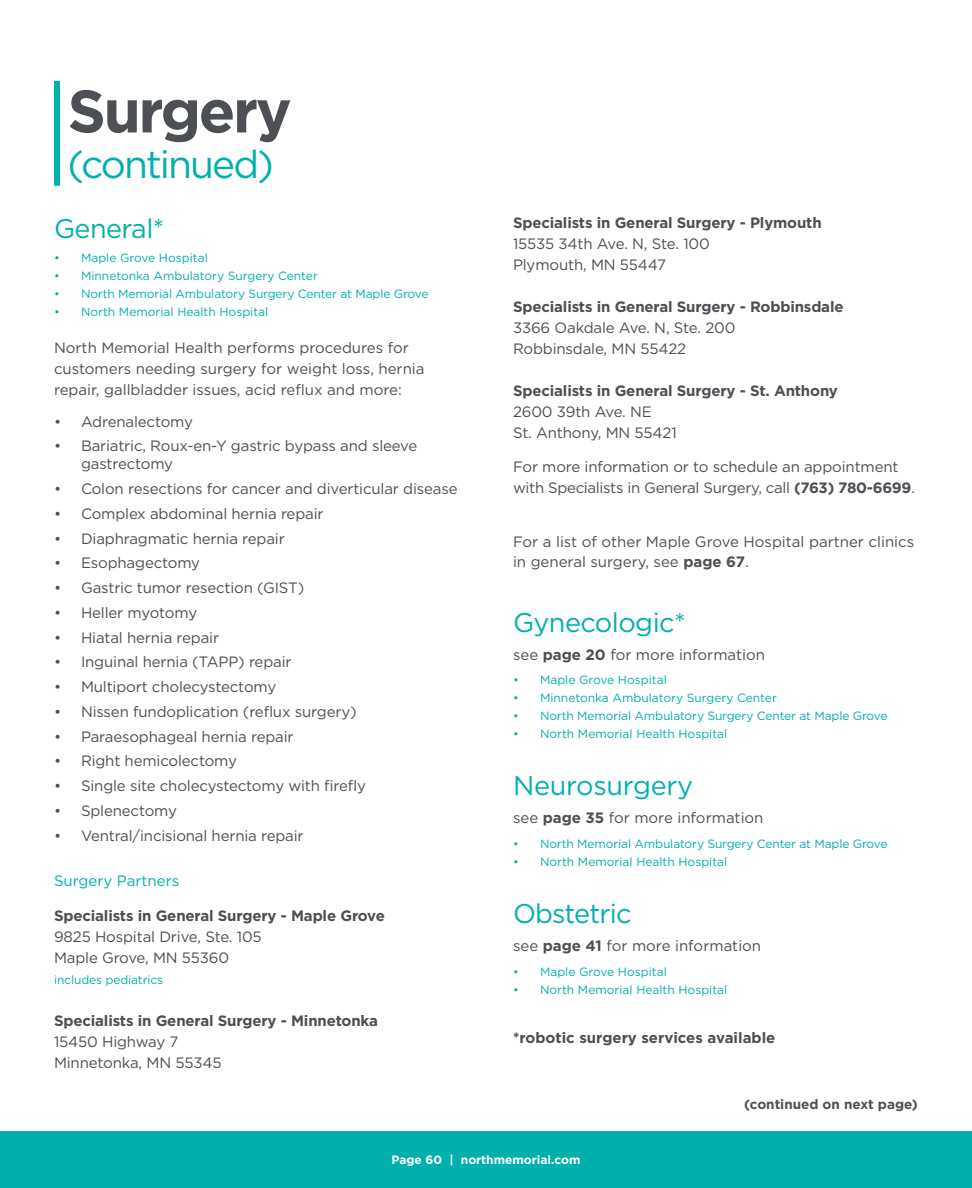
<style>
.page{position:relative;width:972px;height:1188px;background:#fff}
.page>*{position:absolute;margin:0;border:0;box-sizing:border-box;transform-origin:0 0}
.t1{font:700 60px "Gotham";letter-spacing:-.04em;color:#4c4f54}
.t2{font:38.85px "Gotham";letter-spacing:-.05em;color:#00b0ad}
.t3{font:27px "Gotham";letter-spacing:-.02em;color:#00b0ad}
.t4{font:15px/21px "Gotham";letter-spacing:-.01em;color:#4c4f54}
.t5{font:700 15px/21px "Gotham";letter-spacing:-.01em;color:#4c4f54}
.t6{font:15px "Gotham";color:#00b0ad}
.t7{font:700 13.5px "Gotham";color:#4c4f54}
.t8{font:12px "Gotham";color:#00b0ad}
.t9{font:700 12px "Gotham";color:#fff}
.s1{font-weight:700}
.s2{font-weight:400}
</style>
<div class="page">
<div style="left:0;top:1131px;width:972px;height:57px;background:#00b0ad"></div>
<div style="left:54px;top:81px;width:6px;height:105px;background:#00b0ad"></div>
<p class="t1" style="left:68px;top:71px;width:226px">Surgery</p>
<p class="t2" style="left:68px;top:140px;width:208px">(continued)</p>
<p class="t3" style="left:54px;top:211px;width:112px">General*</p>
<p class="t8" style="left:54px;top:250px;width:155px">• Maple Grove Hospital</p>
<p class="t8" style="left:54px;top:268px;width:265px">• Minnetonka Ambulatory Surgery Center</p>
<p class="t8" style="left:54px;top:286px;width:376px">• North Memorial Ambulatory Surgery Center at Maple Grove</p>
<p class="t8" style="left:54px;top:304px;width:216px">• North Memorial Health Hospital</p>
<p class="t4" style="left:54px;top:337px;width:372px">North Memorial Health performs procedures for customers needing surgery for weight loss, hernia repair, gallbladder issues, acid reflux and more:</p>
<p class="t4" style="left:54px;top:410px;width:141px">• Adrenalectomy</p>
<p class="t4" style="left:81px;top:437px;width:338px;line-height:18px;text-indent:-27px">• Bariatric, Roux-en-Y gastric bypass and sleeve gastrectomy</p>
<p class="t4" style="left:54px;top:478px;width:405px">• Colon resections for cancer and diverticular disease</p>
<p class="t4" style="left:54px;top:503px;width:271px">• Complex abdominal hernia repair</p>
<p class="t4" style="left:54px;top:527px;width:232px">• Diaphragmatic hernia repair</p>
<p class="t4" style="left:54px;top:552px;width:148px">• Esophagectomy</p>
<p class="t4" style="left:54px;top:577px;width:252px">• Gastric tumor resection (GIST)</p>
<p class="t4" style="left:54px;top:602px;width:145px">• Heller myotomy</p>
<p class="t4" style="left:54px;top:626px;width:167px">• Hiatal hernia repair</p>
<p class="t4" style="left:54px;top:651px;width:239px">• Inguinal hernia (TAPP) repair</p>
<p class="t4" style="left:54px;top:676px;width:224px">• Multiport cholecystectomy</p>
<p class="t4" style="left:54px;top:701px;width:304px">• Nissen fundoplication (reflux surgery)</p>
<p class="t4" style="left:54px;top:725px;width:241px">• Paraesophageal hernia repair</p>
<p class="t4" style="left:54px;top:750px;width:185px">• Right hemicolectomy</p>
<p class="t4" style="left:54px;top:775px;width:314px">• Single site cholecystectomy with firefly</p>
<p class="t4" style="left:54px;top:800px;width:124px">• Splenectomy</p>
<p class="t4" style="left:54px;top:824px;width:251px">• Ventral/incisional hernia repair</p>
<p class="t6" style="left:54px;top:871px;width:127px">Surgery Partners</p>
<p class="t4" style="left:54px;top:905px;width:332px"><span class="s1">Specialists in General Surgery - Maple Grove<br></span>9825 Hospital Drive, Ste. 105<br>Maple Grove, MN 55360</p>
<p class="t8" style="left:54px;top:972px;width:111px">includes pediatrics</p>
<p class="t5" style="left:54px;top:1010px;width:326px">Specialists in General Surgery - Minnetonka<br><span class="s2">15450 Highway 7<br>Minnetonka, MN 55345</span></p>
<p class="t4" style="left:513px;top:212px;width:310px"><span class="s1">Specialists in General Surgery - Plymouth<br></span>15535 34th Ave. N, Ste. 100<br>Plymouth, MN 55447</p>
<p class="t4" style="left:513px;top:296px;width:332px"><span class="s1">Specialists in General Surgery - Robbinsdale<br></span>3366 Oakdale Ave. N, Ste. 200<br>Robbinsdale, MN 55422</p>
<p class="t5" style="left:513px;top:380px;width:326px">Specialists in General Surgery - St. Anthony<br><span class="s2">2600 39th Ave. NE<br>St. Anthony, MN 55421</span></p>
<p class="t4" style="left:513px;top:456px;width:403px">For more information or to schedule an appointment with Specialists in General Surgery, call <span class="s1">(763) 780-6699</span>.</p>
<p class="t4" style="left:513px;top:532px;width:403px;line-height:19.5px">For a list of other Maple Grove Hospital partner clinics in general surgery, see <span class="s1">page 67</span>.</p>
<p class="t3" style="left:513px;top:605px;width:174px">Gynecologic*</p>
<p class="t4" style="left:513px;top:643px;width:254px">see <span class="s1">page 20</span> for more information</p>
<p class="t8" style="left:513px;top:672px;width:155px">• Maple Grove Hospital</p>
<p class="t8" style="left:513px;top:690px;width:265px">• Minnetonka Ambulatory Surgery Center</p>
<p class="t8" style="left:513px;top:708px;width:376px">• North Memorial Ambulatory Surgery Center at Maple Grove</p>
<p class="t8" style="left:513px;top:726px;width:216px">• North Memorial Health Hospital</p>
<p class="t3" style="left:513px;top:769px;width:182px">Neurosurgery</p>
<p class="t4" style="left:513px;top:807px;width:252px">see <span class="s1">page 35</span> for more information</p>
<p class="t8" style="left:513px;top:836px;width:376px">• North Memorial Ambulatory Surgery Center at Maple Grove</p>
<p class="t8" style="left:513px;top:854px;width:216px">• North Memorial Health Hospital</p>
<p class="t3" style="left:513px;top:896px;width:120px">Obstetric</p>
<p class="t4" style="left:513px;top:935px;width:250px">see <span class="s1">page 41</span> for more information</p>
<p class="t8" style="left:513px;top:964px;width:155px">• Maple Grove Hospital</p>
<p class="t8" style="left:513px;top:982px;width:216px">• North Memorial Health Hospital</p>
<p class="t5" style="left:513px;top:1027px;width:264px">*robotic surgery services available</p>
<p class="t7" style="left:744px;top:1095px;width:175px">(continued on next page)</p>
<p class="t9" style="left:392px;top:1152px;width:190px">Page 60 | northmemorial.com</p>
</div>
